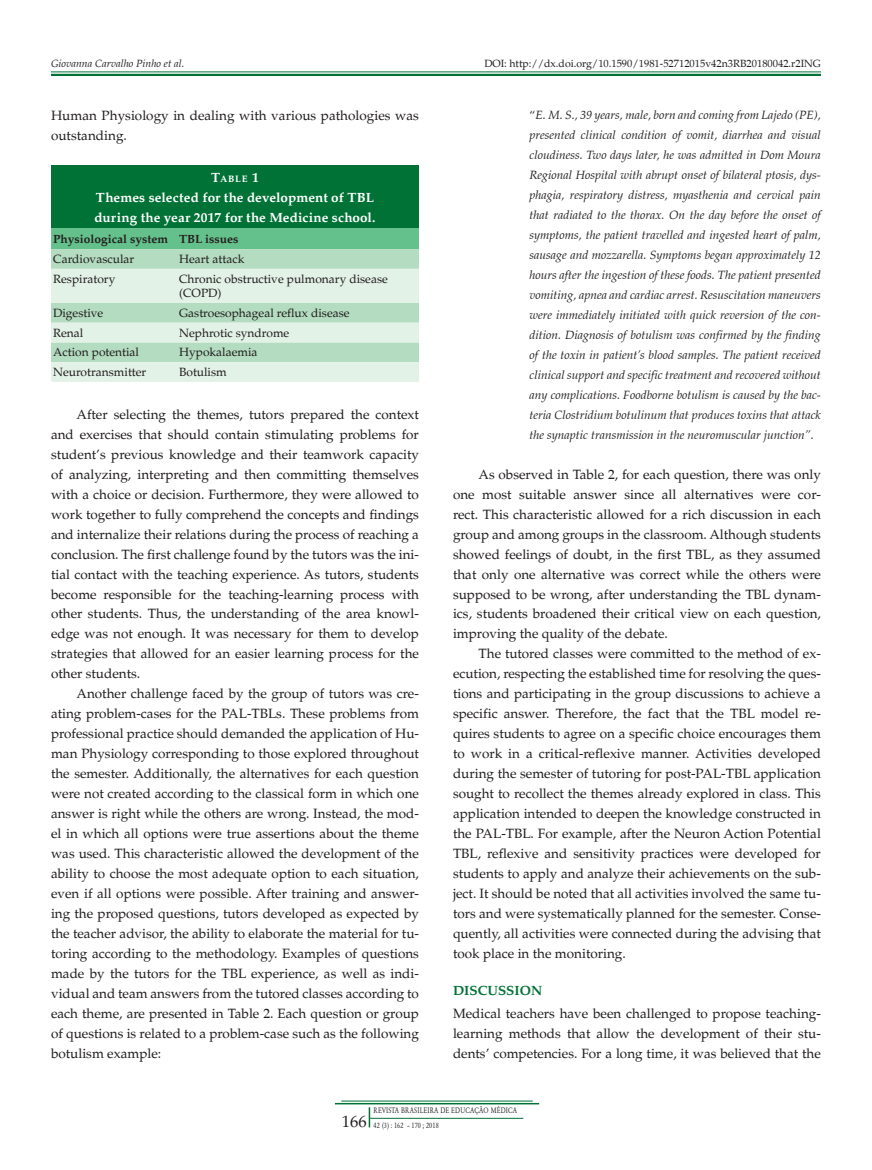
<style>
.page{position:relative;width:872px;height:1170px;background:#fff}
.page>*{position:absolute;margin:0;border:0;box-sizing:border-box;transform-origin:0 0}
.Body_text{font:13.5px/20px "Palton Roman";color:#231f20;text-align:justify}
.Left{font:13.5px/20px "Palton Roman";color:#231f20}
.O_White{font:700 13.5px/20px "Palton";letter-spacing:.005em;color:#fff}
.G{font:700 13.5px "Palton";color:#007236}
.ident{font:italic 12px/20px "Palton";color:#231f20;text-align:justify}
.TE{font:12px/14.4px "Palton Roman";color:#231f20}
.t1{font:700 12px "Palton";color:#231f20}
.t2{font:10.5px "Palton Roman";color:#231f20}
.t3{font:italic 10.5px "Palton";color:#231f20}
.O_White-2{font:700 9.45px "Palton";color:#fff}
.t4{font:8.25px/15px "Garamond";letter-spacing:.03em;color:#231f20;scale:.8 1}
.s1{font-size:13.5px}
.s2{font-family:"Palton Roman";font-style:normal}
.s3{font-family:"Palton Roman";font-size:16.5px}
</style>
<div class="page">
<hr style="left:370px;top:1117px;width:153px;height:1px;background:#007236">
<svg style="left:369px;top:1107px;width:1px;height:20px"></svg>
<hr style="left:341px;top:1100px;width:192px;height:1px;background:#007236">
<hr style="left:335px;top:1102px;width:204px;height:2px;background:#007236">
<hr style="left:51px;top:71px;width:770px;height:1px;background:#007236">
<hr style="left:51px;top:74px;width:770px;height:2px;background:#007236">
<div style="left:51px;top:166px;width:368px;height:62px;background:#007236"></div>
<div style="left:51px;top:228px;width:368px;height:21px;background:#65c18b"></div>
<div style="left:51px;top:249px;width:368px;height:20px;background:#b3dcc0"></div>
<svg style="left:51px;top:269px;width:368px;height:113px;background:#d2ead9"></svg>
<p class="t3" style="left:51px;top:58px;width:135px">Giovanna Carvalho Pinho et al.</p>
<p class="t2" style="left:484px;top:57px;width:338px">DOI: http://dx.doi.org/10.1590/1981-52712015v42n3RB20180042.r2ING</p>
<p class="Left" style="left:51px;top:106px;width:369px">Human Physiology in dealing with various pathologies was outstanding.</p>
<p class="O_White-2" style="left:211px;top:173px;width:49px"><span class="s1">T</span>able <span class="s1">1</span></p>
<p class="O_White" style="left:94px;top:187px;width:283px">Themes selected for the development of TBL during the year 2017 for the Medicine school.</p>
<p class="t1" style="left:53px;top:232px;width:116px">Physiological system</p>
<p class="t1" style="left:179px;top:232px;width:61px">TBL issues</p>
<p class="TE" style="left:53px;top:252px;width:83px">Cardiovascular</p>
<p class="TE" style="left:179px;top:252px;width:67px">Heart attack</p>
<p class="TE" style="left:53px;top:272px;width:64px">Respiratory</p>
<p class="TE" style="left:179px;top:272px;width:210px">Chronic obstructive pulmonary disease (COPD)</p>
<p class="TE" style="left:53px;top:306px;width:52px">Digestive</p>
<p class="TE" style="left:179px;top:306px;width:172px">Gastroesophageal reflux disease</p>
<p class="TE" style="left:53px;top:326px;width:32px">Renal</p>
<p class="TE" style="left:179px;top:326px;width:112px">Nephrotic syndrome</p>
<p class="TE" style="left:53px;top:345px;width:87px">Action potential</p>
<p class="TE" style="left:179px;top:345px;width:80px">Hypokalaemia</p>
<p class="TE" style="left:53px;top:365px;width:95px">Neurotransmitter</p>
<p class="TE" style="left:179px;top:365px;width:49px">Botulism</p>
<p class="Body_text" style="left:51px;top:404px;width:369px;text-indent:26px">After selecting the themes, tutors prepared the context and exercises that should contain stimulating problems for student’s previous knowledge and their teamwork capacity of analyzing, interpreting and then committing themselves with a choice or decision. Furthermore, they were allowed to work together to fully comprehend the concepts and findings and internalize their relations during the process of reaching a conclusion. The first challenge found by the tutors was the ini&shy;tial contact with the teaching experience. As tutors, students become responsible for the teaching-learning process with other students. Thus, the understanding of the area knowl&shy;edge was not enough. It was necessary for them to develop strategies that allowed for an easier learning process for the other students.</p>
<p class="Body_text" style="left:51px;top:684px;width:369px;text-indent:26px">Another challenge faced by the group of tutors was cre&shy;ating problem-cases for the PAL-TBLs. These problems from professional practice should demanded the application of Hu&shy;man Physiology corresponding to those explored throughout the semester. Additionally, the alternatives for each question were not created according to the classical form in which one answer is right while the others are wrong. Instead, the mod&shy;el in which all options were true assertions about the theme was used. This characteristic allowed the development of the ability to choose the most adequate option to each situation, even if all options were possible. After training and answer&shy;ing the proposed questions, tutors developed as expected by the teacher advisor, the ability to elaborate the material for tu&shy;toring according to the methodology. Examples of questions made by the tutors for the TBL experience, as well as indi&shy;vidual and team answers from the tutored classes according to each theme, are presented in Table 2. Each question or group of questions is related to a problem-case such as the following botulism example:</p>
<p class="ident" style="left:529px;top:106px;width:293px"><span class="s2">“</span>E. M. S., 39 years, male, born and coming from Lajedo (PE), presented clinical condition of vomit, diarrhea and visual cloudiness. Two days later, he was admitted in Dom Moura Regional Hospital with abrupt onset of bilateral ptosis, dys&shy;phagia, respiratory distress, myasthenia and cervical pain that radiated to the thorax. On the day before the onset of symptoms, the patient travelled and ingested heart of palm, sausage and mozzarella. Symptoms began approximately 12 hours after the ingestion of these foods. The patient presented vomiting, apnea and cardiac arrest. Resuscitation maneuvers were immediately initiated with quick reversion of the con&shy;dition. Diagnosis of botulism was confirmed by the finding of the toxin in patient’s blood samples. The patient received clinical support and specific treatment and recovered without any complications. Foodborne botulism is caused by the bac&shy;teria Clostridium botulinum that produces toxins that attack the synaptic transmission in the neuromuscular junction”.</p>
<p class="Body_text" style="left:453px;top:464px;width:369px;text-indent:26px">As observed in Table 2, for each question, there was only one most suitable answer since all alternatives were cor&shy;rect. This characteristic allowed for a rich discussion in each group and among groups in the classroom. Although students showed feelings of doubt, in the first TBL, as they assumed that only one alternative was correct while the others were supposed to be wrong, after understanding the TBL dynam&shy;ics, students broadened their critical view on each question, improving the quality of the debate.</p>
<p class="Body_text" style="left:453px;top:644px;width:369px;text-indent:26px">The tutored classes were committed to the method of ex&shy;ecution, respecting the established time for resolving the ques&shy;tions and participating in the group discussions to achieve a specific answer. Therefore, the fact that the TBL model re&shy;quires students to agree on a specific choice encourages them to work in a critical-reflexive manner. Activities developed during the semester of tutoring for post-PAL-TBL application sought to recollect the themes already explored in class. This application intended to deepen the knowledge constructed in the PAL-TBL. For example, after the Neuron Action Potential TBL, reflexive and sensitivity practices were developed for students to apply and analyze their achievements on the sub&shy;ject. It should be noted that all activities involved the same tu&shy;tors and were systematically planned for the semester. Conse&shy;quently, all activities were connected during the advising that took place in the monitoring.</p>
<p class="G" style="left:453px;top:982px;width:91px">DISCUSSION</p>
<p class="Left" style="left:453px;top:1003px;width:369px;text-align:justify">Medical teachers have been challenged to propose teaching&shy;learning methods that allow the development of their stu&shy;dents’ competencies. For a long time, it was believed that the</p>
<p class="t4" style="left:342px;top:1102px;width:221px;text-indent:32px">REVISTA BRASILEIRA DE EDUCAÇÃO MÉDICA<br><span class="s3">166</span> 42 (3) : 162 – 170 ; 2018</p>
</div>
